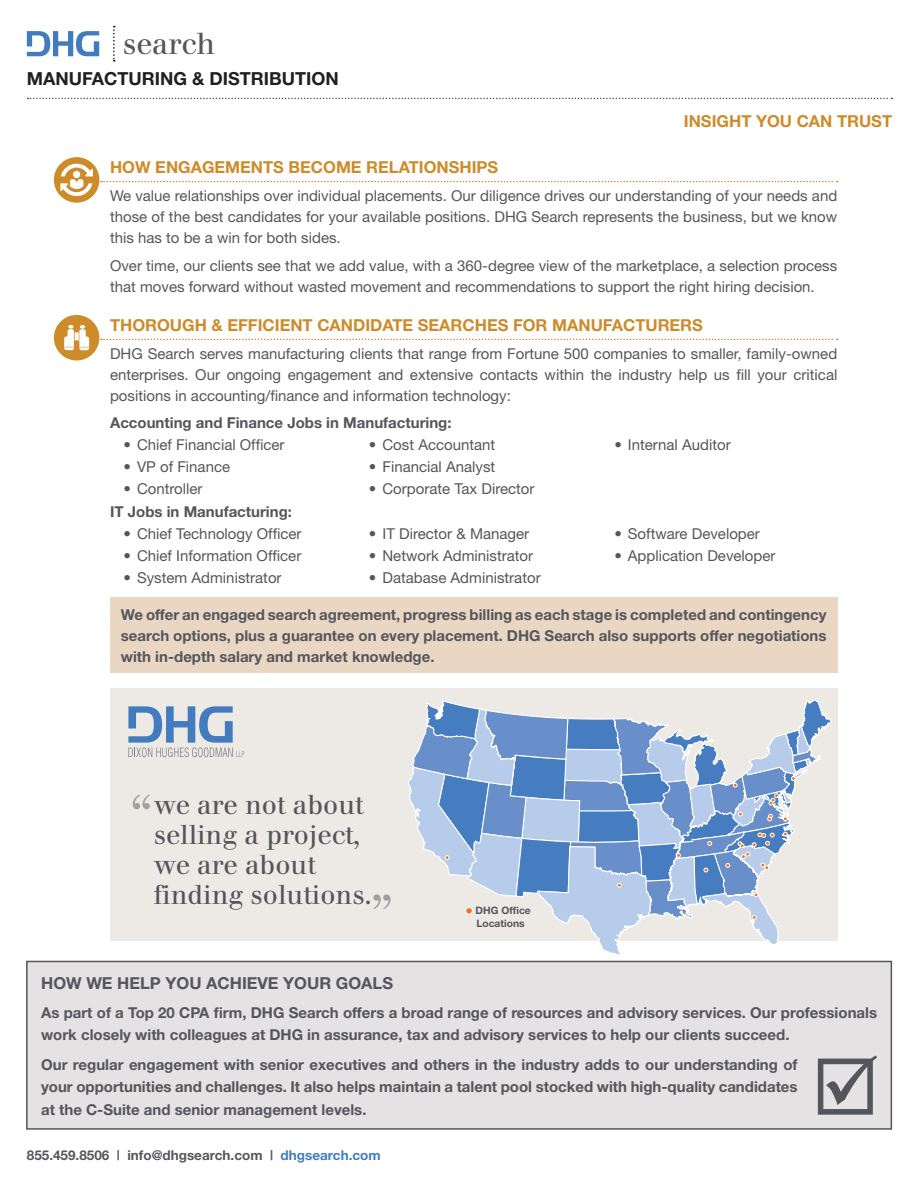
<style>
.page{position:relative;width:919px;height:1188px;background:#fff}
.page>*{position:absolute;margin:0;border:0;box-sizing:border-box;transform-origin:0 0}
.Industry_Title{font:30px "Walbaum";color:#55565b}
.t1{font:27px/30px "Walbaum";color:#55565b}
.Subject_Line_Heading{font:700 18px "Helvetica Neue";color:#231f20}
.Subject_Line_Heading-2{font:700 16.5px "Helvetica Neue";color:#cd8b2a}
.t2{font:700 16.5px "Helvetica Neue";color:#55565b}
.t3{font:15px/21px "Helvetica Neue";color:#55565b;text-align:justify}
.t4{font:700 15px/22.5px "Helvetica Neue";color:#55565b;text-align:justify}
.t5{font:700 13.5px "Helvetica Neue";color:#55565b}
.t6{font:700 10.2px "Helvetica Neue";color:#55565b}
.s1{color:#427cbf}
</style>
<div class="page">
<div style="left:110px;top:597px;width:727px;height:75px;background:#e9d7c4"></div>
<svg style="left:101px;top:339px;width:736px;height:1px"></svg>
<div style="left:54px;top:315px;width:45px;height:45px;background:#cd8b2a;border-radius:50%"></div>
<svg style="left:64px;top:325px;width:25px;height:25px"></svg>
<svg style="left:101px;top:181px;width:736px;height:1px"></svg>
<div style="left:54px;top:157px;width:45px;height:46px;background:#cd8b2a;border-radius:50%"></div>
<svg style="left:60px;top:164px;width:33px;height:32px"></svg>
<div style="left:110px;top:687px;width:727px;height:253px;background:#ede9e5"></div>
<svg style="left:407px;top:700px;width:424px;height:255px"></svg>
<div style="left:465px;top:907px;width:7px;height:7px;background:#ed7625;border-radius:50%"></div>
<div style="left:465px;top:907px;width:7px;height:7px;border:1px solid #fff;border-radius:50%"></div>
<svg style="left:128px;top:706px;width:116px;height:51px"></svg>
<svg style="left:133px;top:794px;width:17px;height:15px"></svg>
<svg style="left:373px;top:894px;width:17px;height:15px"></svg>
<svg style="left:113px;top:26px;width:2px;height:36px"></svg>
<svg style="left:27px;top:31px;width:72px;height:25px"></svg>
<svg style="left:28px;top:98px;width:864px;height:1px"></svg>
<div style="left:27px;top:961px;width:864px;height:168px;background:#e4e2e3"></div>
<div style="left:26px;top:960px;width:866px;height:169px;border:2px solid #55565b"></div>
<svg style="left:817px;top:1055px;width:60px;height:59px"></svg>
<p class="Industry_Title" style="left:123px;top:27px;width:94px">search</p>
<p class="Subject_Line_Heading" style="left:27px;top:67px;width:313px">MANUFACTURING &amp; DISTRIBUTION</p>
<p class="Subject_Line_Heading-2" style="left:683px;top:111px;width:210px">INSIGHT YOU CAN TRUST</p>
<p class="Subject_Line_Heading-2" style="left:110px;top:157px;width:390px">HOW ENGAGEMENTS BECOME RELATIONSHIPS</p>
<p class="t3" style="left:110px;top:185px;width:728px">We value relationships over individual placements. Our diligence drives our understanding of your needs and those of the best candidates for your available positions. DHG Search represents the business, but we know this has to be a win for both sides.</p>
<p class="t3" style="left:110px;top:254px;width:728px">Over time, our clients see that we add value, with a 360-degree view of the marketplace, a selection process that moves forward without wasted movement and recommendations to support the right hiring decision.</p>
<p class="Subject_Line_Heading-2" style="left:110px;top:315px;width:594px">THOROUGH &amp; EFFICIENT CANDIDATE SEARCHES FOR MANUFACTURERS</p>
<p class="t3" style="left:110px;top:342px;width:728px">DHG Search serves manufacturing clients that range from Fortune 500 companies to smaller, family-owned enterprises. Our ongoing engagement and extensive contacts within the industry help us fill your critical positions in accounting/finance and information technology:</p>
<p class="t4" style="left:110px;top:411px;width:343px">Accounting and Finance Jobs in Manufacturing:</p>
<p class="t3" style="left:123px;top:434px;width:162px">• Chief Financial Officer</p>
<p class="t3" style="left:123px;top:456px;width:108px">• VP of Finance</p>
<p class="t3" style="left:123px;top:478px;width:81px">• Controller</p>
<p class="t3" style="left:369px;top:434px;width:128px">• Cost Accountant</p>
<p class="t3" style="left:369px;top:456px;width:128px">• Financial Analyst</p>
<p class="t3" style="left:369px;top:478px;width:167px">• Corporate Tax Director</p>
<p class="t3" style="left:614px;top:434px;width:118px">• Internal Auditor</p>
<p class="t4" style="left:110px;top:500px;width:183px">IT Jobs in Manufacturing:</p>
<p class="t3" style="left:123px;top:523px;width:179px">• Chief Technology Officer</p>
<p class="t3" style="left:123px;top:545px;width:179px">• Chief Information Officer</p>
<p class="t3" style="left:123px;top:567px;width:159px">• System Administrator</p>
<p class="t3" style="left:369px;top:523px;width:162px">• IT Director &amp; Manager</p>
<p class="t3" style="left:369px;top:545px;width:166px">• Network Administrator</p>
<p class="t3" style="left:369px;top:567px;width:173px">• Database Administrator</p>
<p class="t3" style="left:614px;top:523px;width:147px">• Software Developer</p>
<p class="t3" style="left:614px;top:545px;width:163px">• Application Developer</p>
<p class="t4" style="left:121px;top:603px;width:707px;line-height:21px">We offer an engaged search agreement, progress billing as each stage is completed and contingency search options, plus a guarantee on every placement. DHG Search also supports offer negotiations with in-depth salary and market knowledge.</p>
<p class="t1" style="left:154px;top:790px;width:219px">we are not about selling a project, we are about finding solutions.</p>
<p class="t6" style="left:475px;top:904px;width:57px">DHG Office</p>
<p class="t6" style="left:476px;top:917px;width:50px">Locations</p>
<p class="t2" style="left:41px;top:972px;width:353px">HOW WE HELP YOU ACHIEVE YOUR GOALS</p>
<p class="t4" style="left:41px;top:1001px;width:837px">As part of a Top 20 CPA firm, DHG Search offers a broad range of resources and advisory services. Our professionals work closely with colleagues at DHG in assurance, tax and advisory services to help our clients succeed.</p>
<p class="t4" style="left:41px;top:1052px;width:758px">Our regular engagement with senior executives and others in the industry adds to our understanding of your opportunities and challenges. It also helps maintain a talent pool stocked with high-quality candidates at the C-Suite and senior management levels.</p>
<p class="t5" style="left:27px;top:1147px;width:355px">855.459.8506 | info@dhgsearch.com | <span class="s1">dhgsearch.com</span></p>
</div>
